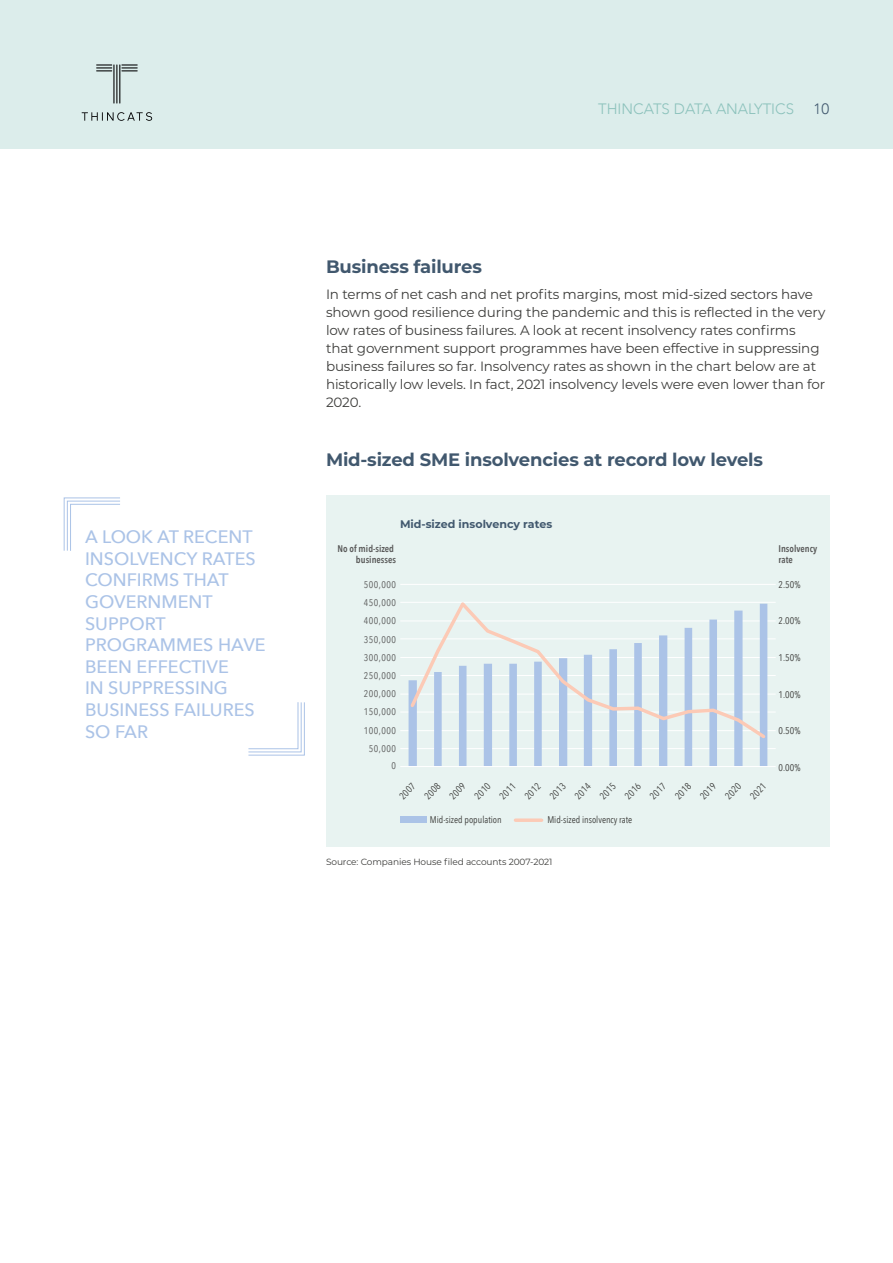
<style>
.page{position:relative;width:893px;height:1263px;background:#fff}
.page>*{position:absolute;margin:0;border:0;box-sizing:border-box;transform-origin:0 0}
.t1{font:500 18px/21.6px "Avenir Next";color:#abc3e7}
.t2{font:700 18px "Montserrat";letter-spacing:-.01em;color:#41586e}
.t3{font:300 15px "Avenir";color:#8cc2bc}
.t4{font:300 15px "Avenir";color:#41586e}
.t5{font:13.5px/18px "Montserrat";letter-spacing:-.01em;color:#3c3c3a}
.t6{font:700 11.1px "Montserrat";color:#41586e}
.t7{font:9.6px "Avenir Next Condensed";color:#3c3c3a}
.t8{font:9.6px "Avenir Next Condensed";letter-spacing:.05em;color:#595959}
.t9{font:600 9.6px/11.6px "Avenir Next Condensed";color:#595959;text-align:right}
.t10{font:9px "Montserrat";letter-spacing:-.01em;color:#3c3c3a}
</style>
<div class="page">
<div style="left:0;top:0;width:893px;height:149px;background:#dcedeb"></div>
<hr style="left:113px;top:64px;width:1px;height:40px;background:#020203">
<hr style="left:116px;top:64px;width:1px;height:40px;background:#020203">
<hr style="left:119px;top:64px;width:1px;height:40px;background:#020203">
<svg style="left:121px;top:64px;width:17px;height:7px"></svg>
<svg style="left:96px;top:64px;width:16px;height:7px"></svg>
<svg style="left:82px;top:112px;width:70px;height:9px"></svg>
<svg style="left:248px;top:702px;width:57px;height:54px"></svg>
<svg style="left:63px;top:497px;width:57px;height:54px"></svg>
<div style="left:327px;top:495px;width:503px;height:352px;background:#e8f3f1"></div>
<hr style="left:400px;top:748px;width:376px;height:1px;background:#fff">
<hr style="left:400px;top:730px;width:376px;height:1px;background:#fff">
<hr style="left:400px;top:712px;width:376px;height:1px;background:#fff">
<hr style="left:400px;top:694px;width:376px;height:1px;background:#fff">
<hr style="left:400px;top:675px;width:376px;height:1px;background:#fff">
<hr style="left:400px;top:657px;width:376px;height:1px;background:#fff">
<hr style="left:400px;top:638px;width:376px;height:1px;background:#fff">
<hr style="left:400px;top:621px;width:376px;height:1px;background:#fff">
<hr style="left:400px;top:602px;width:376px;height:1px;background:#fff">
<hr style="left:400px;top:584px;width:376px;height:1px;background:#fff">
<svg style="left:409px;top:741px;width:358px;height:25px"></svg>
<hr style="left:400px;top:766px;width:376px;height:1px;background:#fff">
<svg style="left:408px;top:602px;width:360px;height:139px"></svg>
<div style="left:400px;top:816px;width:27px;height:7px;background:#abc3e7"></div>
<svg style="left:515px;top:818px;width:27px;height:4px"></svg>
<h1 class="t1" style="left:85px;top:525px;width:182px">A LOOK AT RECENT<br>INSOLVENCY RATES<br>CONFIRMS THAT<br>GOVERNMENT<br>SUPPORT<br>PROGRAMMES HAVE<br>BEEN EFFECTIVE<br>IN SUPPRESSING<br>BUSINESS FAILURES<br>SO FAR</h1>
<p class="t3" style="left:598px;top:100px;width:197px">THINCATS DATA ANALYTICS</p>
<p class="t4" style="left:814px;top:100px;width:17px">10</p>
<h1 class="t2" style="left:326px;top:253px;width:157px">Business failures</h1>
<p class="t5" style="left:326px;top:285px;width:501px">In terms of net cash and net profits margins, most mid-sized sectors have shown good resilience during the pandemic and this is reflected in the very low rates of business failures. A look at recent insolvency rates confirms that government support programmes have been effective in suppressing business failures so far. Insolvency rates as shown in the chart below are at historically low levels. In fact, 2021 insolvency levels were even lower than for 2020.</p>
<h1 class="t2" style="left:326px;top:447px;width:438px">Mid-sized SME insolvencies at record low levels</h1>
<p class="t6" style="left:400px;top:516px;width:154px">Mid-sized insolvency rates</p>
<p class="t9" style="left:338px;top:542px;width:60px">No of mid-sized businesses</p>
<p class="t9" style="left:778px;top:542px;width:40px;text-align:left">Insolvency rate</p>
<p class="t8" style="left:364px;top:576px;width:34px">500,000</p>
<p class="t8" style="left:364px;top:595px;width:34px">450,000</p>
<p class="t8" style="left:364px;top:613px;width:34px">400,000</p>
<p class="t8" style="left:364px;top:631px;width:34px">350,000</p>
<p class="t8" style="left:364px;top:649px;width:34px">300,000</p>
<p class="t8" style="left:364px;top:668px;width:34px">250,000</p>
<p class="t8" style="left:364px;top:686px;width:34px">200,000</p>
<p class="t8" style="left:364px;top:704px;width:34px">150,000</p>
<p class="t8" style="left:364px;top:722px;width:34px">100,000</p>
<p class="t8" style="left:369px;top:740px;width:29px">50,000</p>
<p class="t8" style="left:391px;top:758px;width:6px">0</p>
<p class="t7" style="left:395px;top:792px;width:20px;rotate:-45deg">2007</p>
<p class="t7" style="left:420px;top:792px;width:20px;rotate:-45deg">2008</p>
<p class="t7" style="left:445px;top:792px;width:20px;rotate:-45deg">2009</p>
<p class="t7" style="left:470px;top:792px;width:20px;rotate:-45deg">2010</p>
<p class="t7" style="left:495px;top:792px;width:20px;rotate:-45deg">2011</p>
<p class="t7" style="left:520px;top:792px;width:20px;rotate:-45deg">2012</p>
<p class="t7" style="left:546px;top:792px;width:20px;rotate:-45deg">2013</p>
<p class="t7" style="left:571px;top:792px;width:20px;rotate:-45deg">2014</p>
<p class="t7" style="left:596px;top:792px;width:20px;rotate:-45deg">2015</p>
<p class="t7" style="left:621px;top:792px;width:20px;rotate:-45deg">2016</p>
<p class="t7" style="left:646px;top:792px;width:20px;rotate:-45deg">2017</p>
<p class="t7" style="left:671px;top:792px;width:20px;rotate:-45deg">2018</p>
<p class="t7" style="left:696px;top:792px;width:20px;rotate:-45deg">2019</p>
<p class="t7" style="left:721px;top:792px;width:20px;rotate:-45deg">2020</p>
<p class="t7" style="left:746px;top:792px;width:20px;rotate:-45deg">2021</p>
<p class="t7" style="left:430px;top:812px;width:73px">Mid-sized population</p>
<p class="t7" style="left:547px;top:812px;width:86px">Mid-sized insolvency rate</p>
<p class="t7" style="left:778px;top:576px;width:23px">2.50%</p>
<p class="t7" style="left:778px;top:613px;width:23px">2.00%</p>
<p class="t7" style="left:778px;top:649px;width:23px">1.50%</p>
<p class="t7" style="left:778px;top:686px;width:23px">1.00%</p>
<p class="t7" style="left:778px;top:722px;width:23px">0.50%</p>
<p class="t7" style="left:778px;top:759px;width:23px">0.00%</p>
<p class="t10" style="left:326px;top:855px;width:228px">Source: Companies House filed accounts 2007-2021</p>
</div>
